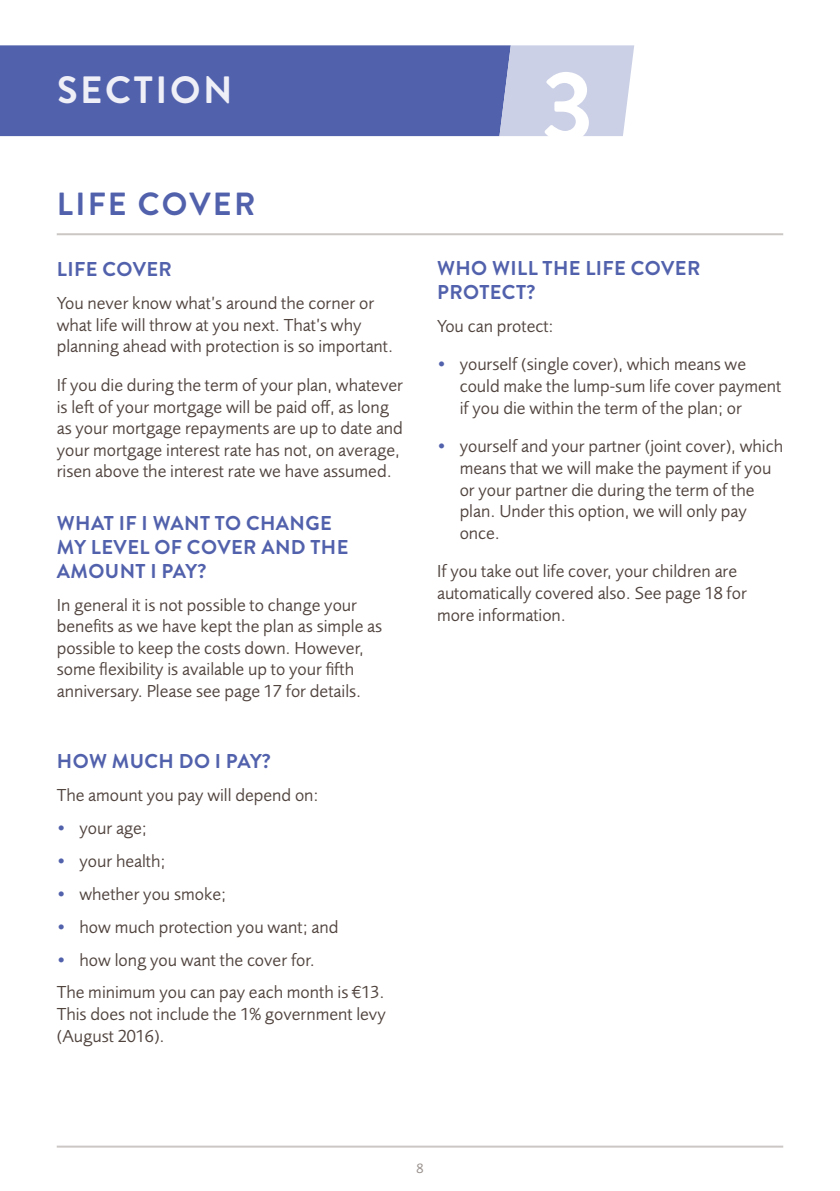
<style>
.page{position:relative;width:840px;height:1191px;background:#fff}
.page>*{position:absolute;margin:0;border:0;box-sizing:border-box;transform-origin:0 0}
.t1{font:700 100px "Brandon Grotesque";color:#fff}
.t2{font:700 38px "Brandon Grotesque";letter-spacing:.07em;color:#eeeff7}
.t3{font:700 32px "Brandon Grotesque";letter-spacing:.07em;color:#5261ac}
.t4{font:700 20px/24px "Brandon Grotesque";letter-spacing:.02em;color:#5261ac}
.t5{font:18px/21.6px "Foundry Sans";color:#51443f}
.t6{font:14px "Foundry Sans";color:#978f8c}
.s1{color:#5261ac}
</style>
<div class="page">
<hr style="left:57px;top:1145px;width:725px;height:2px;background:#cbc7c5">
<div style="left:0;top:45px;width:499px;height:91px;background:#5261ac"></div>
<svg style="left:499px;top:45px;width:135px;height:91px;background:#c6cce3"></svg>
<hr style="left:57px;top:233px;width:725px;height:2px;background:#cbc7c5">
<h2 class="t2" style="left:57px;top:64px;width:177px">SECTION</h2>
<h3 class="t3" style="left:57px;top:182px;width:200px">LIFE COVER</h3>
<p class="t4" style="left:57px;top:257px;width:116px">LIFE COVER</p>
<p class="t5" style="left:57px;top:293px;width:338px">You never know what’s around the corner or what life will throw at you next. That’s why planning ahead with protection is so important.</p>
<p class="t5" style="left:57px;top:374px;width:347px">If you die during the term of your plan, whatever is left of your mortgage will be paid off, as long as your mortgage repayments are up to date and your mortgage interest rate has not, on average, risen above the interest rate we have assumed.</p>
<p class="t4" style="left:57px;top:511px;width:293px">WHAT IF I WANT TO CHANGE<br>MY LEVEL OF COVER AND THE<br>AMOUNT I PAY?</p>
<p class="t5" style="left:57px;top:594px;width:327px">In general it is not possible to change your benefits as we have kept the plan as simple as possible to keep the costs down. However, some flexibility is available up to your fifth anniversary. Please see page 17 for details.</p>
<p class="t4" style="left:57px;top:749px;width:215px">HOW MUCH DO I PAY?</p>
<p class="t5" style="left:57px;top:784px;width:263px">The amount you pay will depend on:</p>
<p class="t5" style="left:57px;top:817px;width:92px"><span class="s1">•</span> your age;</p>
<p class="t5" style="left:57px;top:850px;width:110px"><span class="s1">•</span> your health;</p>
<p class="t5" style="left:57px;top:883px;width:171px"><span class="s1">•</span> whether you smoke;</p>
<p class="t5" style="left:57px;top:916px;width:283px"><span class="s1">•</span> how much protection you want; and</p>
<p class="t5" style="left:57px;top:943px;width:329px;line-height:33px"><span class="s1">•</span> how long you want the cover for.<br>The minimum you can pay each month is €13.</p>
<p class="t5" style="left:57px;top:1003px;width:330px">This does not include the 1% government levy (August 2016).</p>
<h1 class="t1" style="left:541px;top:37px;width:54px">3</h1>
<p class="t4" style="left:437px;top:256px;width:264px">WHO WILL THE LIFE COVER<br>PROTECT?</p>
<p class="t5" style="left:437px;top:315px;width:118px">You can protect:</p>
<p class="t5" style="left:459px;top:354px;width:323px;text-indent:-23px"><span class="s1">•</span> yourself (single cover), which means we could make the lump-sum life cover payment if you die within the term of the plan; or</p>
<p class="t5" style="left:459px;top:436px;width:325px;text-indent:-23px"><span class="s1">•</span> yourself and your partner (joint cover), which means that we will make the payment if you or your partner die during the term of the plan. Under this option, we will only pay once.</p>
<p class="t5" style="left:437px;top:561px;width:311px">If you take out life cover, your children are automatically covered also. See page 18 for more information.</p>
<p class="t6" style="left:416px;top:1161px;width:9px">8</p>
</div>
